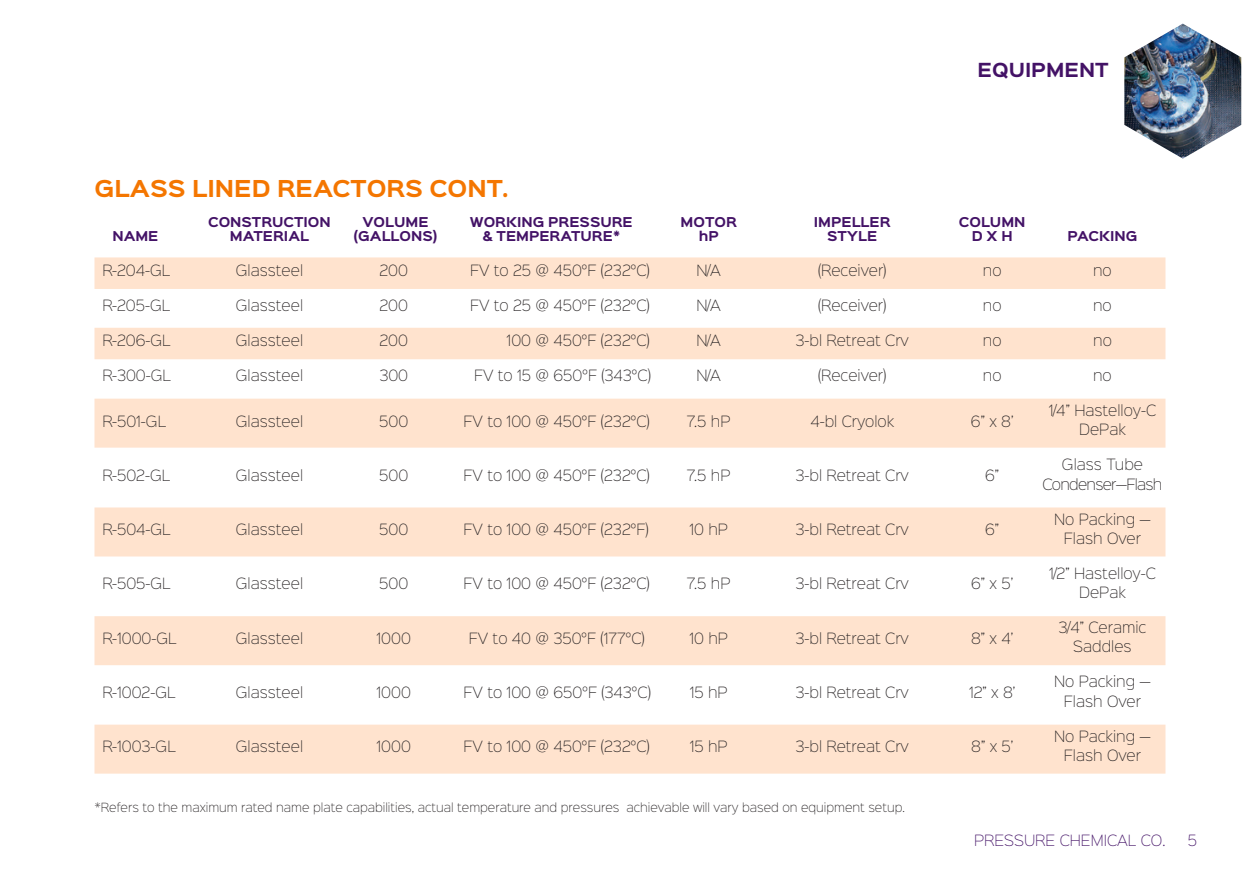
<style>
.page{position:relative;width:1260px;height:882px;background:#fff}
.page>*{position:absolute;margin:0;border:0;box-sizing:border-box;transform-origin:0 0}
.t1{font:700 21px "Sinkin Sans 700";color:#f47600}
.t2{font:700 17.5px "Sinkin Sans 700";color:#431266}
.t3{font:14px/19.2px "Sinkin Sans 200 X Light";color:#231f20;text-align:center}
.t4{font:14px/19.2px "Sinkin Sans 200 X Light";letter-spacing:-.05em;color:#231f20;text-align:center}
.t5{font:14px "Sinkin Sans 200 X Light";color:#431266}
.t6{font:700 12.25px "Sinkin Sans 700";color:#431266}
.t7{font:11.38px "Sinkin Sans 200 X Light";color:#231f20}
</style>
<div class="page">
<div style="left:94px;top:257px;width:1072px;height:32px;background:#ffe3ce"></div>
<div style="left:94px;top:328px;width:1072px;height:31px;background:#ffe3ce"></div>
<div style="left:94px;top:399px;width:1072px;height:49px;background:#ffe3ce"></div>
<div style="left:94px;top:508px;width:1072px;height:48px;background:#ffe3ce"></div>
<div style="left:94px;top:616px;width:1072px;height:49px;background:#ffe3ce"></div>
<div style="left:94px;top:725px;width:1072px;height:49px;background:#ffe3ce"></div>
<img style="left:1124px;top:24px;width:117px;height:135px">
<p class="t2" style="left:978px;top:61px;width:132px">EQUIPMENT</p>
<p class="t1" style="left:94px;top:178px;width:416px">GLASS LINED REACTORS CONT.</p>
<p class="t6" style="left:208px;top:216px;width:124px">CONSTRUCTION</p>
<p class="t6" style="left:362px;top:216px;width:68px">VOLUME</p>
<p class="t6" style="left:470px;top:216px;width:165px">WORKING PRESSURE</p>
<p class="t6" style="left:681px;top:216px;width:58px">MOTOR</p>
<p class="t6" style="left:814px;top:216px;width:78px">IMPELLER</p>
<p class="t6" style="left:959px;top:216px;width:68px">COLUMN</p>
<p class="t6" style="left:112px;top:230px;width:48px">NAME</p>
<p class="t6" style="left:230px;top:230px;width:81px">MATERIAL</p>
<p class="t6" style="left:354px;top:230px;width:85px">(GALLONS)</p>
<p class="t6" style="left:482px;top:230px;width:139px">&amp; TEMPERATURE*</p>
<p class="t6" style="left:699px;top:230px;width:22px">hP</p>
<p class="t6" style="left:827px;top:230px;width:52px">STYLE</p>
<p class="t6" style="left:972px;top:230px;width:42px">D X H</p>
<p class="t6" style="left:1068px;top:230px;width:71px">PACKING</p>
<p class="t3" style="left:102px;top:260px;width:69px">R-204-GL</p>
<p class="t3" style="left:236px;top:260px;width:69px">Glassteel</p>
<p class="t3" style="left:379px;top:260px;width:30px">200</p>
<p class="t3" style="left:470px;top:260px;width:181px">FV to 25 @ 450°F (232°C)</p>
<p class="t3" style="left:696px;top:260px;width:26px">N/A</p>
<p class="t3" style="left:818px;top:260px;width:70px">(Receiver)</p>
<p class="t3" style="left:983px;top:260px;width:20px">no</p>
<p class="t3" style="left:1093px;top:260px;width:20px">no</p>
<p class="t3" style="left:102px;top:295px;width:69px">R-205-GL</p>
<p class="t3" style="left:236px;top:295px;width:69px">Glassteel</p>
<p class="t3" style="left:379px;top:295px;width:30px">200</p>
<p class="t3" style="left:470px;top:295px;width:181px">FV to 25 @ 450°F (232°C)</p>
<p class="t3" style="left:696px;top:295px;width:26px">N/A</p>
<p class="t3" style="left:818px;top:295px;width:70px">(Receiver)</p>
<p class="t3" style="left:983px;top:295px;width:20px">no</p>
<p class="t3" style="left:1093px;top:295px;width:20px">no</p>
<p class="t3" style="left:102px;top:330px;width:70px">R-206-GL</p>
<p class="t3" style="left:236px;top:330px;width:69px">Glassteel</p>
<p class="t3" style="left:379px;top:330px;width:30px">200</p>
<p class="t3" style="left:507px;top:330px;width:145px">100 @ 450°F (232°C)</p>
<p class="t3" style="left:696px;top:330px;width:26px">N/A</p>
<p class="t3" style="left:796px;top:330px;width:115px">3-bl Retreat Crv</p>
<p class="t3" style="left:983px;top:330px;width:20px">no</p>
<p class="t3" style="left:1093px;top:330px;width:20px">no</p>
<p class="t3" style="left:102px;top:365px;width:70px">R-300-GL</p>
<p class="t3" style="left:236px;top:365px;width:69px">Glassteel</p>
<p class="t3" style="left:379px;top:365px;width:30px">300</p>
<p class="t3" style="left:474px;top:365px;width:178px">FV to 15 @ 650°F (343°C)</p>
<p class="t3" style="left:696px;top:365px;width:26px">N/A</p>
<p class="t3" style="left:818px;top:365px;width:70px">(Receiver)</p>
<p class="t3" style="left:983px;top:365px;width:20px">no</p>
<p class="t3" style="left:1093px;top:365px;width:20px">no</p>
<p class="t3" style="left:102px;top:410px;width:65px">R-501-GL</p>
<p class="t3" style="left:236px;top:410px;width:69px">Glassteel</p>
<p class="t3" style="left:379px;top:410px;width:30px">500</p>
<p class="t3" style="left:464px;top:410px;width:188px">FV to 100 @ 450°F (232°C)</p>
<p class="t3" style="left:687px;top:410px;width:45px">7.5 hP</p>
<p class="t3" style="left:810px;top:410px;width:85px">4-bl Cryolok</p>
<p class="t3" style="left:971px;top:410px;width:44px">6” x 8’</p>
<p class="t3" style="left:1049px;top:400px;width:109px">1/4” Hastelloy-C<br>DePak</p>
<p class="t3" style="left:102px;top:464px;width:69px">R-502-GL</p>
<p class="t3" style="left:236px;top:464px;width:69px">Glassteel</p>
<p class="t3" style="left:379px;top:464px;width:30px">500</p>
<p class="t3" style="left:464px;top:464px;width:188px">FV to 100 @ 450°F (232°C)</p>
<p class="t3" style="left:687px;top:464px;width:45px">7.5 hP</p>
<p class="t3" style="left:796px;top:464px;width:115px">3-bl Retreat Crv</p>
<p class="t3" style="left:985px;top:464px;width:16px">6”</p>
<p class="t4" style="left:1043px;top:454px;width:121px">Glass Tube<br>Condenser—Flash</p>
<p class="t3" style="left:102px;top:519px;width:70px">R-504-GL</p>
<p class="t3" style="left:236px;top:519px;width:69px">Glassteel</p>
<p class="t3" style="left:379px;top:519px;width:30px">500</p>
<p class="t3" style="left:464px;top:519px;width:187px">FV to 100 @ 450°F (232°F)</p>
<p class="t3" style="left:689px;top:519px;width:40px">10 hP</p>
<p class="t3" style="left:796px;top:519px;width:115px">3-bl Retreat Crv</p>
<p class="t3" style="left:985px;top:519px;width:16px">6”</p>
<p class="t3" style="left:1054px;top:508px;width:98px">No Packing —<br>Flash Over</p>
<p class="t3" style="left:102px;top:573px;width:70px">R-505-GL</p>
<p class="t3" style="left:236px;top:573px;width:69px">Glassteel</p>
<p class="t3" style="left:379px;top:573px;width:30px">500</p>
<p class="t3" style="left:464px;top:573px;width:188px">FV to 100 @ 450°F (232°C)</p>
<p class="t3" style="left:687px;top:573px;width:45px">7.5 hP</p>
<p class="t3" style="left:796px;top:573px;width:115px">3-bl Retreat Crv</p>
<p class="t3" style="left:971px;top:573px;width:44px">6” x 5’</p>
<p class="t3" style="left:1049px;top:562px;width:108px">1/2” Hastelloy-C<br>DePak</p>
<p class="t3" style="left:102px;top:627px;width:76px">R-1000-GL</p>
<p class="t3" style="left:236px;top:627px;width:69px">Glassteel</p>
<p class="t3" style="left:377px;top:627px;width:36px">1000</p>
<p class="t3" style="left:469px;top:627px;width:177px">FV to 40 @ 350°F (177°C)</p>
<p class="t3" style="left:689px;top:627px;width:40px">10 hP</p>
<p class="t3" style="left:796px;top:627px;width:115px">3-bl Retreat Crv</p>
<p class="t3" style="left:971px;top:627px;width:44px">8” x 4’</p>
<p class="t3" style="left:1059px;top:617px;width:89px">3/4” Ceramic<br>Saddles</p>
<p class="t3" style="left:102px;top:681px;width:75px">R-1002-GL</p>
<p class="t3" style="left:236px;top:681px;width:69px">Glassteel</p>
<p class="t3" style="left:377px;top:681px;width:36px">1000</p>
<p class="t3" style="left:464px;top:681px;width:189px">FV to 100 @ 650°F (343°C)</p>
<p class="t3" style="left:690px;top:681px;width:39px">15 hP</p>
<p class="t3" style="left:796px;top:681px;width:115px">3-bl Retreat Crv</p>
<p class="t3" style="left:969px;top:681px;width:48px">12” x 8’</p>
<p class="t3" style="left:1054px;top:671px;width:98px">No Packing —<br>Flash Over</p>
<p class="t3" style="left:102px;top:736px;width:75px">R-1003-GL</p>
<p class="t3" style="left:236px;top:736px;width:69px">Glassteel</p>
<p class="t3" style="left:377px;top:736px;width:36px">1000</p>
<p class="t3" style="left:464px;top:736px;width:188px">FV to 100 @ 450°F (232°C)</p>
<p class="t3" style="left:690px;top:736px;width:39px">15 hP</p>
<p class="t3" style="left:796px;top:736px;width:115px">3-bl Retreat Crv</p>
<p class="t3" style="left:971px;top:736px;width:44px">8” x 5’</p>
<p class="t3" style="left:1054px;top:725px;width:98px">No Packing —<br>Flash Over</p>
<p class="t7" style="left:94px;top:799px;width:812px">*Refers to the maximum rated name plate capabilities, actual temperature and pressures achievable will vary based on equipment setup.</p>
<p class="t5" style="left:974px;top:829px;width:193px">PRESSURE CHEMICAL CO.</p>
<p class="t5" style="left:1188px;top:829px;width:11px">5</p>
</div>
